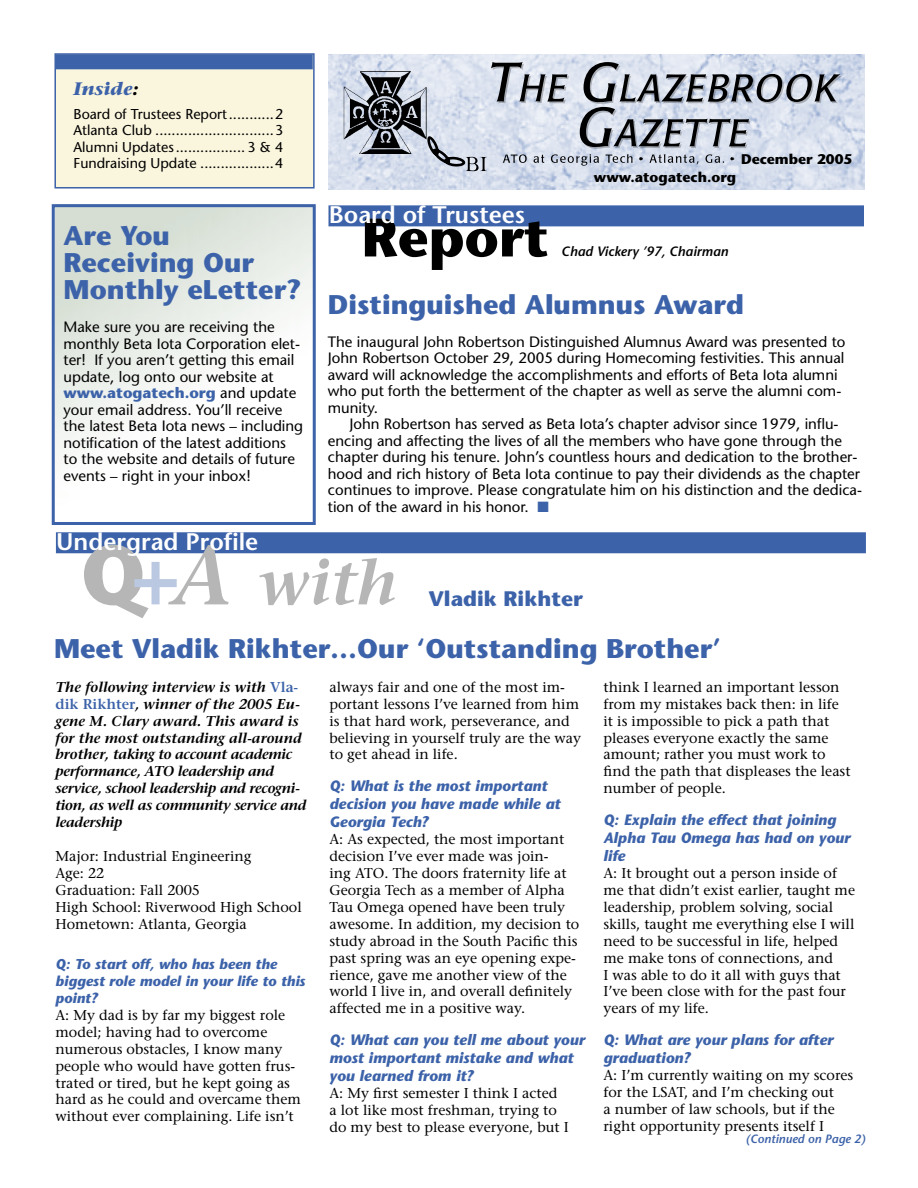
<style>
.page{position:relative;width:918px;height:1188px;background:#fff}
.page>*{position:absolute;margin:0;border:0;box-sizing:border-box;transform-origin:0 0}
.t1{font:italic 600 63px "Stone Serif";color:#b6b6b6}
.t2{font:700 54px "Stone Sans";color:#000}
._2_Headline{font:700 27px/27px "Stone Sans";color:#3c62a9}
.t3{font:600 24px "Stone Sans";color:#fff}
.t4{font:700 21px "Stone Sans";color:#3c62a9}
._2_Body_Text{font:italic 700 18px "Stone Serif";color:#3c62a9}
._2_Frat_News_Body{font:15px/16.5px "Stone Sans";color:#000}
._2_Q_A_Question{font:italic 700 15px/18px "Stone Sans";color:#3c62a9}
._2_ProFILE_Body{font:14.25px/17px "Stone Serif";color:#000}
._2_Q_A_Story{font:italic 600 14.25px/17px "Stone Serif";letter-spacing:-.025em;color:#000}
._2_Body_Text-2{font:14.25px "Stone Sans";color:#000}
._2_Q_A_Question-2{font:italic 700 14.25px/17px "Stone Sans";color:#3c62a9}
._2_Update_Name{font:700 13.95px "Stone Sans";color:#000}
._2_Byline{font:italic 600 13.5px "Stone Sans";color:#000}
._2_Continued{font:italic 600 12px "Stone Sans";color:#3c62a9}
.s1{color:#000}
.s2{font-weight:700;color:#3c62a9}
.s3{color:#3c62a9}
.s4{font-family:"Stone Sans";font-weight:700;font-style:normal;font-size:84px}
.s5{font-family:"Stone Sans";font-weight:700;font-style:normal;font-size:84px;color:#bbc8e1}
.s6{font-size:84px}
.s7{font-style:normal;color:#3c62a9}
</style>
<div class="page">
<img style="left:329px;top:54px;width:535px;height:135px">
<div style="left:328px;top:205px;width:536px;height:21px;background:#3c62a9"></div>
<svg style="left:341px;top:65px;width:147px;height:111px;background:#d1d9e7"></svg>
<img style="left:342px;top:70px;width:84px;height:83px">
<svg style="left:426px;top:62px;width:416px;height:109px;background:#bac1cc"></svg>
<div style="left:56px;top:532px;width:810px;height:21px;background:#3c62a9"></div>
<div style="left:55px;top:54px;width:259px;height:134px;background:#faf5dd"></div>
<div style="left:54px;top:53px;width:261px;height:136px;border:2px solid #3c62a9"></div>
<div style="left:56px;top:54px;width:257px;height:15px;background:#3c62a9"></div>
<div style="left:52px;top:204px;width:264px;height:321px;border:3px solid #3c62a9"></div>
<p class="_2_Body_Text" style="left:74px;top:78px;width:66px">Inside<span class="s1">:</span></p>
<p class="_2_Body_Text-2" style="left:74px;top:105px;width:212px">Board of Trustees Report ...........2</p>
<p class="_2_Body_Text-2" style="left:74px;top:122px;width:212px">Atlanta Club .............................3</p>
<p class="_2_Body_Text-2" style="left:74px;top:138px;width:212px">Alumni Updates ................. 3 &amp; 4</p>
<p class="_2_Body_Text-2" style="left:74px;top:155px;width:212px">Fundraising Update ..................4</p>
<p class="_2_Update_Name" style="left:741px;top:151px;width:113px">December 2005</p>
<p class="_2_Update_Name" style="left:594px;top:169px;width:144px">www.atogatech.org</p>
<p class="t3" style="left:329px;top:201px;width:198px">Board of Trustees</p>
<p class="t2" style="left:362px;top:205px;width:189px">Report</p>
<p class="_2_Headline" style="left:64px;top:222px;width:240px">Are You<br>Receiving Our<br>Monthly eLetter?</p>
<p class="_2_Frat_News_Body" style="left:64px;top:319px;width:241px">Make sure you are receiving the monthly Beta Iota Corporation elet&shy;ter! If you aren’t getting this email update, log onto our website at <span class="s2">www.atogatech.org</span> and update your email address. You’ll receive the latest Beta Iota news – including notification of the latest additions to the website and details of future events – right in your inbox!</p>
<p class="_2_Byline" style="left:561px;top:244px;width:169px">Chad Vickery ’97, Chairman</p>
<p class="_2_Headline" style="left:328px;top:291px;width:418px">Distinguished Alumnus Award</p>
<p class="_2_Frat_News_Body" style="left:328px;top:333px;width:519px">The inaugural John Robertson Distinguished Alumnus Award was presented to John Robertson October 29, 2005 during Homecoming festivities. This annual award will acknowledge the accomplishments and efforts of Beta Iota alumni who put forth the betterment of the chapter as well as serve the alumni com&shy;munity.</p>
<p class="_2_Frat_News_Body" style="left:328px;top:416px;width:536px;text-indent:22px">John Robertson has served as Beta Iota’s chapter advisor since 1979, influ&shy;encing and affecting the lives of all the members who have gone through the chapter during his tenure. John’s countless hours and dedication to the brother&shy;hood and rich history of Beta Iota continue to pay their dividends as the chapter continues to improve. Please congratulate him on his distinction and the dedica&shy;tion of the award in his honor. <span class="s3">■</span></p>
<p class="t1" style="left:81px;top:546px;width:318px"><span class="s4">Q</span><span class="s5">+</span><span class="s6">A</span> with</p>
<p class="t3" style="left:56px;top:527px;width:204px">Undergrad Profile</p>
<p class="t4" style="left:429px;top:586px;width:156px">Vladik Rikhter</p>
<p class="_2_Headline" style="left:54px;top:635px;width:668px">Meet Vladik Rikhter…Our ‘Outstanding Brother’</p>
<p class="_2_Q_A_Story" style="left:56px;top:678px;width:253px">The following interview is with <span class="s7">Vla&shy;dik Rikhter</span>, winner of the 2005 Eu&shy;gene M. Clary award. This award is for the most outstanding all-around brother, taking to account academic performance, ATO leadership and service, school leadership and recogni&shy;tion, as well as community service and leadership</p>
<p class="_2_ProFILE_Body" style="left:56px;top:848px;width:198px">Major: Industrial Engineering</p>
<p class="_2_ProFILE_Body" style="left:56px;top:865px;width:50px">Age: 22</p>
<p class="_2_ProFILE_Body" style="left:56px;top:882px;width:146px">Graduation: Fall 2005</p>
<p class="_2_ProFILE_Body" style="left:56px;top:899px;width:248px">High School: Riverwood High School</p>
<p class="_2_ProFILE_Body" style="left:56px;top:916px;width:193px">Hometown: Atlanta, Georgia</p>
<p class="_2_Q_A_Question-2" style="left:56px;top:955px;width:251px">Q: To start off, who has been the biggest role model in your life to this point?</p>
<p class="_2_ProFILE_Body" style="left:56px;top:1006px;width:247px">A: My dad is by far my biggest role model; having had to overcome numerous obstacles, I know many people who would have gotten frus&shy;trated or tired, but he kept going as hard as he could and overcame them without ever complaining. Life isn’t</p>
<p class="_2_ProFILE_Body" style="left:330px;top:678px;width:253px">always fair and one of the most im&shy;portant lessons I’ve learned from him is that hard work, perseverance, and believing in yourself truly are the way to get ahead in life.</p>
<p class="_2_Q_A_Question" style="left:330px;top:777px;width:233px">Q: What is the most important decision you have made while at<br>Georgia Tech?</p>
<p class="_2_ProFILE_Body" style="left:330px;top:831px;width:251px">A: As expected, the most important decision I’ve ever made was join-<br>ing ATO. The doors fraternity life at Georgia Tech as a member of Alpha Tau Omega opened have been truly awesome. In addition, my decision to study abroad in the South Pacific this past spring was an eye opening expe&shy;rience, gave me another view of the world I live in, and overall definitely affected me in a positive way.</p>
<p class="_2_Q_A_Question" style="left:330px;top:1031px;width:257px">Q: What can you tell me about your most important mistake and what you learned from it?</p>
<p class="_2_ProFILE_Body" style="left:330px;top:1084px;width:241px">A: My first semester I think I acted<br>a lot like most freshman, trying to do my best to please everyone, but I</p>
<p class="_2_ProFILE_Body" style="left:603px;top:678px;width:249px">think I learned an important lesson from my mistakes back then: in life it is impossible to pick a path that pleases everyone exactly the same amount; rather you must work to find the path that displeases the least number of people.</p>
<p class="_2_Q_A_Question" style="left:603px;top:811px;width:248px">Q: Explain the effect that joining<br>Alpha Tau Omega has had on your life</p>
<p class="_2_ProFILE_Body" style="left:603px;top:864px;width:253px">A: It brought out a person inside of me that didn’t exist earlier, taught me leadership, problem solving, social skills, taught me everything else I will need to be successful in life, helped me make tons of connections, and<br>I was able to do it all with guys that I’ve been close with for the past four years of my life.</p>
<p class="_2_Q_A_Question" style="left:603px;top:1031px;width:231px">Q: What are your plans for after graduation?</p>
<p class="_2_ProFILE_Body" style="left:603px;top:1066px;width:251px">A: I’m currently waiting on my scores for the LSAT, and I’m checking out<br>a number of law schools, but if the right opportunity presents itself I</p>
<p class="_2_Continued" style="left:746px;top:1132px;width:121px">(Continued on Page 2)</p>
</div>
